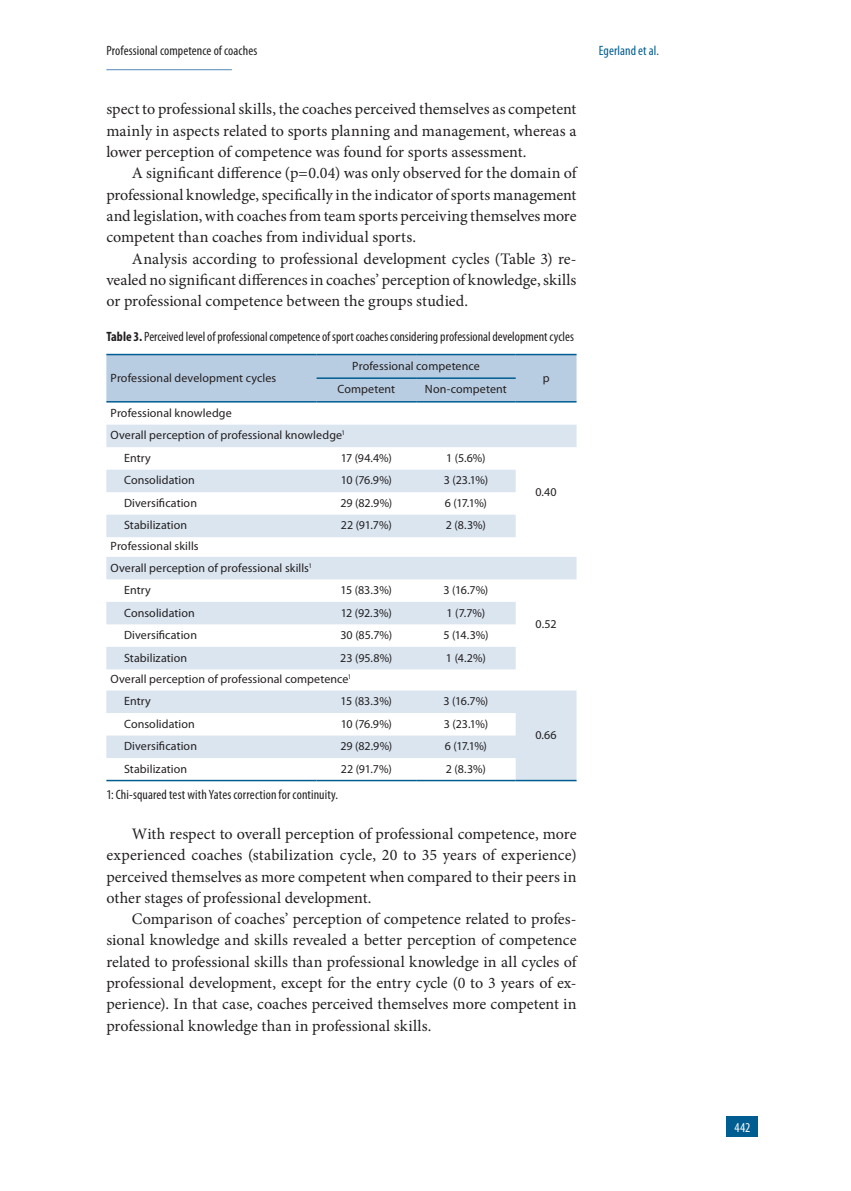
<style>
.page{position:relative;width:851px;height:1191px;background:#fff}
.page>*{position:absolute;margin:0;border:0;box-sizing:border-box;transform-origin:0 0}
.t1{font:16.05px/21.3px "Minion Pro";color:#231f20;text-align:justify}
.t2{font:condensed 13.5px "Myriad Pro";letter-spacing:.005em;color:#231f20}
.t3{font:condensed 13.5px "Myriad Pro";letter-spacing:.005em;color:#005d91}
.t4{font:condensed 13.5px "Myriad Pro";color:#fff}
.t5{font:12px/21px "Myriad Pro";letter-spacing:.005em;color:#231f20}
.s1{font-weight:700}
</style>
<div class="page">
<hr style="left:106px;top:69px;width:126px;height:1px;background:#6697be">
<div style="left:726px;top:1116px;width:31px;height:20px;background:#005d91"></div>
<div style="left:106px;top:355px;width:470px;height:46px;background:#b9cde2"></div>
<svg style="left:106px;top:425px;width:470px;height:355px"></svg>
<hr style="left:316px;top:377px;width:100px;height:2px;background:#005d91">
<hr style="left:416px;top:377px;width:99px;height:2px;background:#005d91">
<hr style="left:106px;top:780px;width:210px;height:1px;background:#005d91">
<hr style="left:316px;top:780px;width:100px;height:1px;background:#005d91">
<hr style="left:416px;top:780px;width:99px;height:1px;background:#005d91">
<hr style="left:106px;top:354px;width:210px;height:1px;background:#005d91">
<hr style="left:316px;top:354px;width:100px;height:1px;background:#005d91">
<hr style="left:416px;top:354px;width:99px;height:1px;background:#005d91">
<hr style="left:515px;top:354px;width:61px;height:1px;background:#005d91">
<hr style="left:106px;top:401px;width:210px;height:1px;background:#005d91">
<hr style="left:316px;top:401px;width:100px;height:1px;background:#005d91">
<hr style="left:416px;top:401px;width:99px;height:1px;background:#005d91">
<hr style="left:515px;top:401px;width:61px;height:1px;background:#005d91">
<hr style="left:515px;top:780px;width:61px;height:1px;background:#005d91">
<p class="t2" style="left:106px;top:42px;width:152px">Professional competence of coaches</p>
<p class="t3" style="left:598px;top:42px;width:62px">Egerland et al.</p>
<p class="t1" style="left:106px;top:99px;width:471px">spect to professional skills, the coaches perceived themselves as competent mainly in aspects related to sports planning and management, whereas a lower perception of competence was found for sports assessment.</p>
<p class="t1" style="left:106px;top:163px;width:471px;text-indent:26px">A significant difference (p=0.04) was only observed for the domain of professional knowledge, specifically in the indicator of sports management and legislation, with coaches from team sports perceiving themselves more competent than coaches from individual sports.</p>
<p class="t1" style="left:106px;top:248px;width:471px;text-indent:26px">Analysis according to professional development cycles (Table 3) re&shy;vealed no significant differences in coaches’ perception of knowledge, skills or professional competence between the groups studied.</p>
<p class="t2" style="left:106px;top:328px;width:469px"><span class="s1">Table 3.</span> Perceived level of professional competence of sport coaches considering professional development cycles</p>
<p class="t5" style="left:111px;top:367px;width:167px">Professional development cycles</p>
<p class="t5" style="left:352px;top:355px;width:129px">Professional competence</p>
<p class="t5" style="left:542px;top:367px;width:8px">p</p>
<p class="t5" style="left:337px;top:379px;width:59px">Competent</p>
<p class="t5" style="left:425px;top:379px;width:83px">Non-competent</p>
<p class="t5" style="left:111px;top:402px;width:123px">Professional knowledge</p>
<p class="t5" style="left:111px;top:424px;width:236px">Overall perception of professional knowledge<sup>1</sup></p>
<p class="t5" style="left:124px;top:447px;width:28px">Entry</p>
<p class="t5" style="left:341px;top:447px;width:53px">17 (94.4%)</p>
<p class="t5" style="left:446px;top:447px;width:41px">1 (5.6%)</p>
<p class="t5" style="left:124px;top:469px;width:72px">Consolidation</p>
<p class="t5" style="left:340px;top:469px;width:53px">10 (76.9%)</p>
<p class="t5" style="left:443px;top:469px;width:46px">3 (23.1%)</p>
<p class="t5" style="left:124px;top:492px;width:74px">Diversification</p>
<p class="t5" style="left:340px;top:492px;width:53px">29 (82.9%)</p>
<p class="t5" style="left:445px;top:492px;width:44px">6 (17.1%)</p>
<p class="t5" style="left:124px;top:514px;width:65px">Stabilization</p>
<p class="t5" style="left:341px;top:514px;width:52px">22 (91.7%)</p>
<p class="t5" style="left:446px;top:514px;width:41px">2 (8.3%)</p>
<p class="t5" style="left:111px;top:536px;width:203px">Professional skills<br>Overall perception of professional skills<sup>1</sup></p>
<p class="t5" style="left:124px;top:579px;width:28px">Entry</p>
<p class="t5" style="left:340px;top:579px;width:53px">15 (83.3%)</p>
<p class="t5" style="left:443px;top:579px;width:46px">3 (16.7%)</p>
<p class="t5" style="left:124px;top:602px;width:72px">Consolidation</p>
<p class="t5" style="left:341px;top:602px;width:53px">12 (92.3%)</p>
<p class="t5" style="left:446px;top:602px;width:40px">1 (7.7%)</p>
<p class="t5" style="left:124px;top:624px;width:74px">Diversification</p>
<p class="t5" style="left:340px;top:624px;width:53px">30 (85.7%)</p>
<p class="t5" style="left:443px;top:624px;width:47px">5 (14.3%)</p>
<p class="t5" style="left:124px;top:647px;width:65px">Stabilization</p>
<p class="t5" style="left:340px;top:647px;width:53px">23 (95.8%)</p>
<p class="t5" style="left:446px;top:647px;width:41px">1 (4.2%)</p>
<p class="t5" style="left:124px;top:668px;width:229px;line-height:21.8px;text-indent:-14px">Overall perception of professional competence<sup>1<br></sup>Entry</p>
<p class="t5" style="left:340px;top:690px;width:53px">15 (83.3%)</p>
<p class="t5" style="left:443px;top:690px;width:46px">3 (16.7%)</p>
<p class="t5" style="left:535px;top:481px;width:23px">0.40</p>
<p class="t5" style="left:535px;top:613px;width:23px">0.52</p>
<p class="t5" style="left:124px;top:713px;width:72px">Consolidation</p>
<p class="t5" style="left:340px;top:713px;width:53px">10 (76.9%)</p>
<p class="t5" style="left:443px;top:713px;width:46px">3 (23.1%)</p>
<p class="t5" style="left:124px;top:735px;width:74px">Diversification</p>
<p class="t5" style="left:340px;top:735px;width:53px">29 (82.9%)</p>
<p class="t5" style="left:445px;top:735px;width:44px">6 (17.1%)</p>
<p class="t5" style="left:124px;top:758px;width:65px">Stabilization</p>
<p class="t5" style="left:341px;top:758px;width:52px">22 (91.7%)</p>
<p class="t5" style="left:446px;top:758px;width:41px">2 (8.3%)</p>
<p class="t2" style="left:106px;top:786px;width:233px">1: Chi-squared test with Yates correction for continuity.</p>
<p class="t1" style="left:106px;top:823px;width:471px;text-indent:26px">With respect to overall perception of professional competence, more experienced coaches (stabilization cycle, 20 to 35 years of experience) perceived themselves as more competent when compared to their peers in other stages of professional development.</p>
<p class="t1" style="left:106px;top:908px;width:471px;text-indent:26px">Comparison of coaches’ perception of competence related to profes&shy;sional knowledge and skills revealed a better perception of competence related to professional skills than professional knowledge in all cycles of professional development, except for the entry cycle (0 to 3 years of ex&shy;perience). In that case, coaches perceived themselves more competent in professional knowledge than in professional skills.</p>
<p class="t5" style="left:535px;top:724px;width:23px">0.66</p>
<p class="t4" style="left:734px;top:1119px;width:17px">442</p>
</div>
